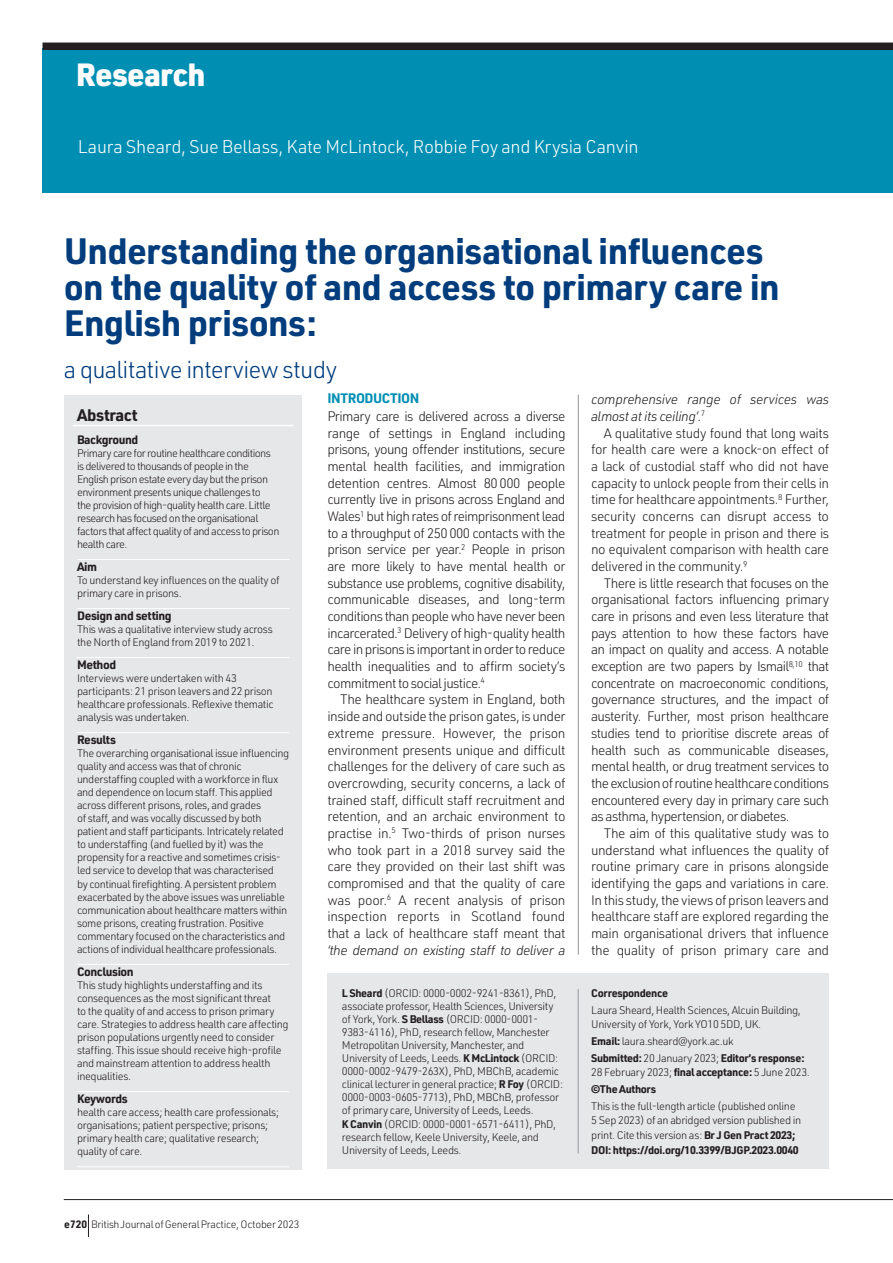
<style>
.page{position:relative;width:893px;height:1263px;background:#fff}
.page>*{position:absolute;margin:0;border:0;box-sizing:border-box;transform-origin:0 0}
.t1{font:700 36px/36px "URWDIN";letter-spacing:-.02em;color:#013d7d}
.t2{font:900 31.5px "URWDIN";letter-spacing:-.025em;color:#fff}
.t3{font:300 24px "URWDIN";letter-spacing:-.035em;color:#013d7d}
.t4{font:300 18px "URWDIN";letter-spacing:-.015em;color:#fff}
.t5{font:700 16.5px "URWDIN";letter-spacing:-.02em;color:#231f20}
.t6{font:300 13.5px/16.6px "URWDIN";letter-spacing:-.035em;color:#231f20;text-align:justify}
.t7{font:italic 300 13.5px/16.6px "URWDIN";letter-spacing:-.035em;color:#231f20}
.t8{font:700 13.5px "URWDIN";letter-spacing:-.035em;color:#008fb3}
.t9{font:700 12px "URWDIN";letter-spacing:-.035em;color:#231f20}
.t10{font:300 10.8px/13px "URWDIN";letter-spacing:-.035em;color:#231f20}
.t11{font:300 10.8px/13px "URWDIN";letter-spacing:-.055em;color:#231f20}
.t12{font:700 10.8px/16.8px "URWDIN";letter-spacing:-.035em;color:#231f20}
.t13{font:300 10.5px "URWDIN";letter-spacing:-.025em;color:#231f20}
.s1{font-style:normal}
.s2{font-weight:700}
.s3{font-weight:300}
</style>
<div class="page">
<div style="left:43px;top:48px;width:850px;height:144px;background:#008fb3"></div>
<div style="left:43px;top:43px;width:850px;height:7px;background:#231f20"></div>
<div style="left:64px;top:395px;width:238px;height:774px;background:#e6e7e9"></div>
<hr style="left:73px;top:425px;width:220px;height:1px;background:#fff">
<hr style="left:77px;top:559px;width:212px;height:1px;background:#fff">
<hr style="left:77px;top:608px;width:212px;height:1px;background:#fff">
<hr style="left:77px;top:657px;width:212px;height:1px;background:#fff">
<hr style="left:77px;top:732px;width:212px;height:1px;background:#fff">
<hr style="left:77px;top:964px;width:212px;height:1px;background:#fff">
<hr style="left:77px;top:1091px;width:212px;height:1px;background:#fff">
<hr style="left:77px;top:1166px;width:212px;height:1px;background:#fff">
<div style="left:327px;top:973px;width:502px;height:196px;background:#e6e7e9"></div>
<hr style="left:578px;top:989px;width:1px;height:164px;background:#939598">
<hr style="left:578px;top:395px;width:1px;height:560px;background:#939598">
<hr style="left:64px;top:1199px;width:829px;height:1px;background:#231f20">
<svg style="left:88px;top:1214px;width:1px;height:23px"></svg>
<h2 class="t2" style="left:76px;top:53px;width:131px">Research</h2>
<h3 class="t4" style="left:78px;top:135px;width:562px">Laura Sheard, Sue Bellass, Kate McLintock, Robbie Foy and Krysia Canvin</h3>
<h1 class="t1" style="left:64px;top:231px;width:718px">Understanding the organisational influences on the quality of and access to primary care in<br>English prisons:</h1>
<h3 class="t3" style="left:64px;top:354px;width:275px">a qualitative interview study</h3>
<p class="t5" style="left:77px;top:403px;width:62px">Abstract</p>
<p class="t9" style="left:77px;top:431px;width:63px">Background</p>
<p class="t11" style="left:77px;top:446px;width:204px">Primary care for routine healthcare conditions is delivered to thousands of people in the English prison estate every day but the prison environment presents unique challenges to<br>the provision of high-quality health care. Little research has focused on the organisational factors that affect quality of and access to prison health care.</p>
<p class="t9" style="left:77px;top:558px;width:22px">Aim</p>
<p class="t10" style="left:77px;top:573px;width:204px">To understand key influences on the quality of primary care in prisons.</p>
<p class="t9" style="left:77px;top:607px;width:96px">Design and setting</p>
<p class="t10" style="left:77px;top:622px;width:197px">This was a qualitative interview study across the North of England from 2019 to 2021.</p>
<p class="t9" style="left:77px;top:656px;width:41px">Method</p>
<p class="t10" style="left:77px;top:671px;width:198px">Interviews were undertaken with 43 participants: 21 prison leavers and 22 prison healthcare professionals. Reflexive thematic analysis was undertaken.</p>
<p class="t9" style="left:77px;top:731px;width:40px">Results</p>
<p class="t10" style="left:77px;top:746px;width:214px">The overarching organisational issue influencing quality and access was that of chronic understaffing coupled with a workforce in flux and dependence on locum staff. This applied across different prisons, roles, and grades<br>of staff, and was vocally discussed by both patient and staff participants. Intricately related to understaffing (and fuelled by it) was the propensity for a reactive and sometimes crisis&shy;led service to develop that was characterised<br>by continual firefighting. A persistent problem exacerbated by the above issues was unreliable communication about healthcare matters within some prisons, creating frustration. Positive commentary focused on the characteristics and actions of individual healthcare professionals.</p>
<p class="t9" style="left:77px;top:963px;width:58px">Conclusion</p>
<p class="t10" style="left:77px;top:978px;width:213px">This study highlights understaffing and its consequences as the most significant threat<br>to the quality of and access to prison primary care. Strategies to address health care affecting prison populations urgently need to consider staffing. This issue should receive high-profile and mainstream attention to address health inequalities.</p>
<p class="t9" style="left:77px;top:1090px;width:52px">Keywords</p>
<p class="t10" style="left:77px;top:1105px;width:204px">health care access; health care professionals; organisations; patient perspective; prisons; primary health care; qualitative research; quality of care.</p>
<p class="t8" style="left:327px;top:389px;width:93px">INTRODUCTION</p>
<p class="t6" style="left:327px;top:407px;width:240px">Primary care is delivered across a diverse range of settings in England including prisons, young offender institutions, secure mental health facilities, and immigration detention centres. Almost 80 000 people currently live in prisons across England and Wales<sup>1</sup> but high rates of reimprisonment lead to a throughput of 250 000 contacts with the prison service per year.<sup>2</sup> People in prison are more likely to have mental health or substance use problems, cognitive disability, communicable diseases, and long-term conditions than people who have never been incarcerated.<sup>3</sup> Delivery of high-quality health care in prisons is important in order to reduce health inequalities and to affirm society’s commitment to social justice.<sup>4</sup></p>
<p class="t6" style="left:327px;top:691px;width:240px;text-indent:13px">The healthcare system in England, both inside and outside the prison gates, is under extreme pressure. However, the prison environment presents unique and difficult challenges for the delivery of care such as overcrowding, security concerns, a lack of trained staff, difficult staff recruitment and retention, and an archaic environment to practise in.<sup>5</sup> Two-thirds of prison nurses who took part in a 2018 survey said the care they provided on their last shift was compromised and that the quality of care was poor.<sup>6</sup> A recent analysis of prison inspection reports in Scotland found that a lack of healthcare staff meant that</p>
<p class="t7" style="left:327px;top:941px;width:240px">‘the demand on existing staff to deliver a</p>
<p class="t7" style="left:591px;top:391px;width:240px">comprehensive range of services was almost at its ceiling’<span class="s1">.</span><sup>7</sup></p>
<p class="t6" style="left:591px;top:424px;width:240px;text-indent:13px">A qualitative study found that long waits for health care were a knock-on effect of a lack of custodial staff who did not have capacity to unlock people from their cells in time for healthcare appointments.<sup>8</sup> Further, security concerns can disrupt access to treatment for people in prison and there is no equivalent comparison with health care delivered in the community.<sup>9</sup></p>
<p class="t6" style="left:591px;top:574px;width:240px;text-indent:13px">There is little research that focuses on the organisational factors influencing primary care in prisons and even less literature that pays attention to how these factors have an impact on quality and access. A notable exception are two papers by Ismail<sup>8,10</sup> that concentrate on macroeconomic conditions, governance structures, and the impact of austerity. Further, most prison healthcare studies tend to prioritise discrete areas of health such as communicable diseases, mental health, or drug treatment services to the exclusion of routine healthcare conditions encountered every day in primary care such as asthma, hypertension, or diabetes.</p>
<p class="t6" style="left:591px;top:824px;width:240px;text-indent:13px">The aim of this qualitative study was to understand what influences the quality of routine primary care in prisons alongside identifying the gaps and variations in care.<br>In this study, the views of prison leavers and healthcare staff are explored regarding the main organisational drivers that influence the quality of prison primary care and</p>
<p class="t10" style="left:342px;top:986px;width:223px"><span class="s2">L Sheard</span> (ORCID: 0000-0002-9241-8361), PhD, associate professor, Health Sciences, University of York, York. <span class="s2">S Bellass</span> (ORCID: 0000-0001- 9383-4116), PhD, research fellow, Manchester Metropolitan University, Manchester, and University of Leeds, Leeds. <span class="s2">K McLintock</span> (ORCID:<br>0000-0002-9479-263X), PhD, MBChB, academic clinical lecturer in general practice; <span class="s2">R Foy</span> (ORCID:<br>0000-0003-0605-7713), PhD, MBChB, professor of primary care, University of Leeds, Leeds.<br><span class="s2">K Canvin</span> (ORCID: 0000-0001-6571-6411), PhD, research fellow, Keele University, Keele, and University of Leeds, Leeds.</p>
<p class="t12" style="left:591px;top:984px;width:78px">Correspondence</p>
<p class="t10" style="left:591px;top:1002px;width:211px;line-height:14.5px">Laura Sheard, Health Sciences, Alcuin Building,<br>University of York, York YO10 5DD, UK.</p>
<p class="t10" style="left:591px;top:1032px;width:215px;line-height:16.8px"><span class="s2">Email:</span> laura.sheard@york.ac.uk<br><span class="s2">Submitted:</span> 20 January 2023; <span class="s2">Editor’s response:</span></p>
<p class="t12" style="left:591px;top:1064px;width:220px"><span class="s3">28 February 2023;</span> final acceptance: <span class="s3">5 June 2023. </span>©The Authors</p>
<p class="t10" style="left:591px;top:1098px;width:211px;line-height:14.5px">This is the full-length article (published online 5 Sep 2023) of an abridged version published in print. Cite this version as: <span class="s2">Br J Gen Pract 2023; DOI: https://doi.org/10.3399/BJGP.2023.0040</span></p>
<p class="t13" style="left:64px;top:1217px;width:237px"><span class="s2">e720</span> BritishJournalofGeneralPractice, October 2023</p>
</div>
